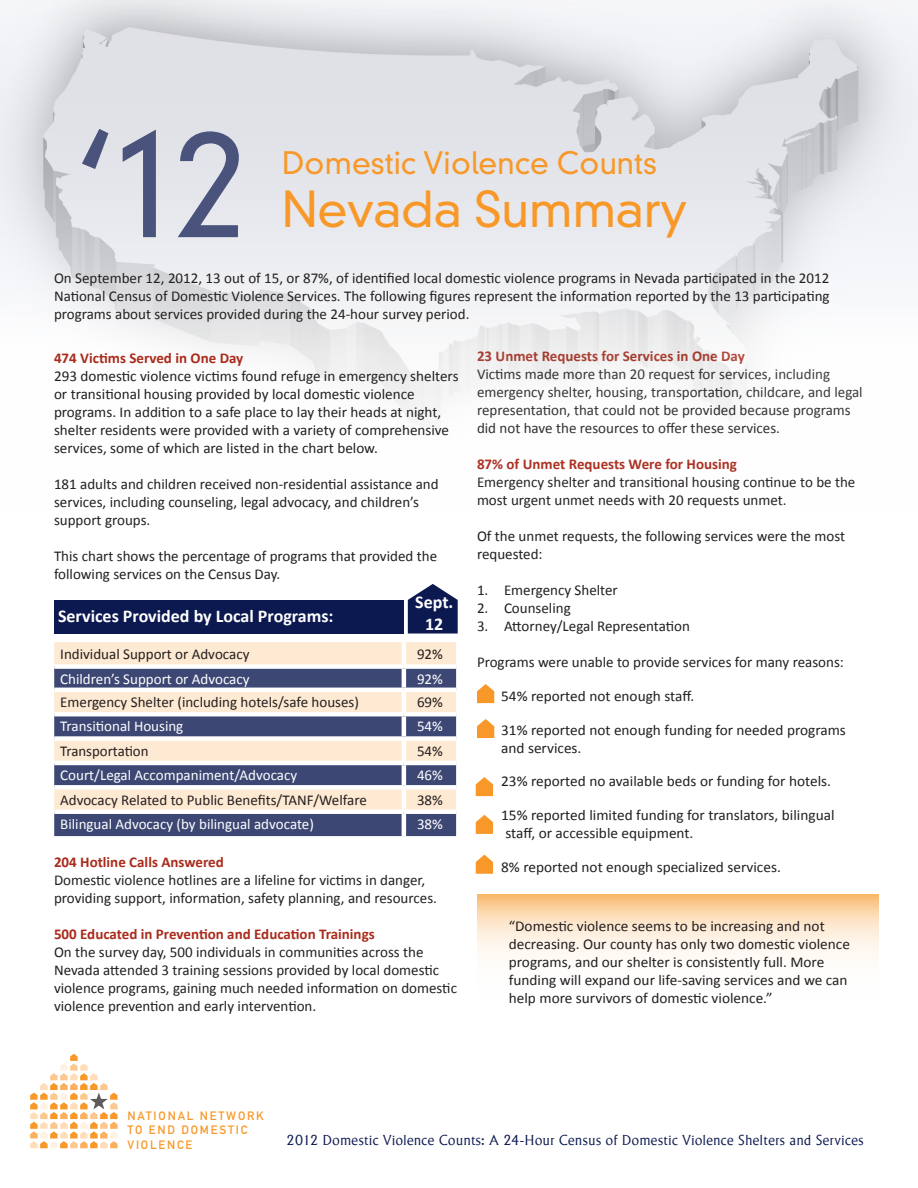
<style>
.page{position:relative;width:918px;height:1188px;background:#fff}
.page>*{position:absolute;margin:0;border:0;box-sizing:border-box;transform-origin:0 0}
.t1{font:300 142.5px "DIN Neuzeit Grotesk Std";color:#49537c}
.t2{font:300 48px "DIN Neuzeit Grotesk Std";color:#f89828}
.t3{font:300 30px "DIN Neuzeit Grotesk Std";color:#f89828}
.t4{font:700 18px "Calibri";color:#fff}
.t5{font:15px/18px "Calibri";color:#231f20}
.t6{font:700 15px "Calibri";color:#aa2b1c}
.t7{font:15px "Calibri";color:#fff}
.t8{font:300 15px "Adelon";letter-spacing:-.005em;color:#0c1950}
.t9{font:12px/14.4px "DIN Mittelschrift Std";letter-spacing:.15em;color:#f8982b}
</style>
<div class="page">
<svg style="left:477px;top:719px;width:17px;height:19px"></svg>
<svg style="left:477px;top:684px;width:17px;height:19px"></svg>
<svg style="left:477px;top:894px;width:402px;height:61px;background:#fce1c2"></svg>
<div style="left:54px;top:600px;width:350px;height:34px;background:#0c1950"></div>
<div style="left:54px;top:642px;width:402px;height:22px;background:#fee9d2"></div>
<svg style="left:54px;top:669px;width:402px;height:167px;background:#908c9c"></svg>
<hr style="left:402px;top:642px;width:4px;height:22px;background:#fff">
<hr style="left:402px;top:669px;width:4px;height:19px;background:#fff">
<hr style="left:54px;top:688px;width:350px;height:4px;background:#fff">
<hr style="left:404px;top:688px;width:52px;height:4px;background:#fff">
<hr style="left:402px;top:692px;width:4px;height:20px;background:#fff">
<hr style="left:54px;top:712px;width:350px;height:4px;background:#fff">
<hr style="left:404px;top:712px;width:52px;height:4px;background:#fff">
<hr style="left:402px;top:716px;width:4px;height:20px;background:#fff">
<div style="left:54px;top:736px;width:350px;height:5px;background:#fff"></div>
<div style="left:404px;top:736px;width:52px;height:5px;background:#fff"></div>
<hr style="left:402px;top:741px;width:4px;height:20px;background:#fff">
<hr style="left:54px;top:761px;width:350px;height:4px;background:#fff">
<hr style="left:404px;top:761px;width:52px;height:4px;background:#fff">
<hr style="left:402px;top:765px;width:4px;height:20px;background:#fff">
<div style="left:54px;top:785px;width:350px;height:5px;background:#fff"></div>
<div style="left:404px;top:785px;width:52px;height:5px;background:#fff"></div>
<hr style="left:402px;top:790px;width:4px;height:19px;background:#fff">
<div style="left:54px;top:809px;width:350px;height:5px;background:#fff"></div>
<div style="left:404px;top:809px;width:52px;height:5px;background:#fff"></div>
<hr style="left:402px;top:814px;width:4px;height:22px;background:#fff">
<svg style="left:408px;top:584px;width:50px;height:50px;background:#35406e"></svg>
<svg style="left:0;top:0;width:918px;height:351px"></svg>
<svg style="left:30px;top:1054px;width:88px;height:94px"></svg>
<svg style="left:476px;top:777px;width:17px;height:19px"></svg>
<svg style="left:476px;top:815px;width:17px;height:19px"></svg>
<svg style="left:476px;top:855px;width:17px;height:19px"></svg>
<p class="t1" style="left:74px;top:100px;width:176px">‘12</p>
<p class="t3" style="left:282px;top:145px;width:376px">Domestic Violence Counts</p>
<p class="t2" style="left:282px;top:180px;width:408px">Nevada Summary</p>
<p class="t5" style="left:54px;top:269px;width:777px;text-align:justify">On September 12, 2012, 13 out of 15, or 87%, of identified local domestic violence programs in Nevada participated in the 2012<br>National Census of Domestic Violence Services. The following figures represent the information reported by the 13 participating programs about services provided during the 24-hour survey period.</p>
<p class="t6" style="left:54px;top:348px;width:191px">474 Victims Served in One Day</p>
<p class="t5" style="left:54px;top:367px;width:406px">293 domestic violence victims found refuge in emergency shelters or transitional housing provided by local domestic violence programs. In addition to a safe place to lay their heads at night, shelter residents were provided with a variety of comprehensive services, some of which are listed in the chart below.</p>
<p class="t5" style="left:54px;top:475px;width:386px">181 adults and children received non-residential assistance and services, including counseling, legal advocacy, and children’s support groups.</p>
<p class="t5" style="left:54px;top:547px;width:385px">This chart shows the percentage of programs that provided the following services on the Census Day.</p>
<p class="t4" style="left:58px;top:604px;width:277px">Services Provided by Local Programs:</p>
<p class="t4" style="left:415px;top:591px;width:40px">Sept.</p>
<p class="t4" style="left:425px;top:613px;width:20px">12</p>
<p class="t5" style="left:60px;top:646px;width:191px">Individual Support or Advocacy</p>
<p class="t5" style="left:417px;top:646px;width:27px">92%</p>
<p class="t7" style="left:60px;top:669px;width:191px">Children’s Support or Advocacy</p>
<p class="t7" style="left:417px;top:669px;width:27px">92%</p>
<p class="t5" style="left:60px;top:693px;width:300px">Emergency Shelter (including hotels/safe houses)</p>
<p class="t5" style="left:417px;top:693px;width:27px">69%</p>
<p class="t7" style="left:60px;top:717px;width:125px">Transitional Housing</p>
<p class="t7" style="left:417px;top:717px;width:27px">54%</p>
<p class="t5" style="left:60px;top:742px;width:90px">Transportation</p>
<p class="t5" style="left:417px;top:742px;width:27px">54%</p>
<p class="t7" style="left:60px;top:766px;width:239px">Court/Legal Accompaniment/Advocacy</p>
<p class="t7" style="left:417px;top:766px;width:27px">46%</p>
<p class="t5" style="left:60px;top:791px;width:308px">Advocacy Related to Public Benefits/TANF/Welfare</p>
<p class="t5" style="left:417px;top:791px;width:27px">38%</p>
<p class="t7" style="left:60px;top:814px;width:255px">Bilingual Advocacy (by bilingual advocate)</p>
<p class="t7" style="left:417px;top:814px;width:27px">38%</p>
<p class="t6" style="left:54px;top:853px;width:171px">204 Hotline Calls Answered</p>
<p class="t5" style="left:54px;top:871px;width:384px">Domestic violence hotlines are a lifeline for victims in danger, providing support, information, safety planning, and resources.</p>
<p class="t6" style="left:54px;top:925px;width:322px">500 Educated in Prevention and Education Trainings</p>
<p class="t5" style="left:54px;top:943px;width:405px">On the survey day, 500 individuals in communities across the Nevada attended 3 training sessions provided by local domestic violence programs, gaining much needed information on domestic violence prevention and early intervention.</p>
<p class="t6" style="left:477px;top:346px;width:269px">23 Unmet Requests for Services in One Day</p>
<p class="t5" style="left:477px;top:365px;width:387px">Victims made more than 20 request for services, including emergency shelter, housing, transportation, childcare, and legal representation, that could not be provided because programs did not have the resources to offer these services.</p>
<p class="t6" style="left:477px;top:454px;width:262px">87% of Unmet Requests Were for Housing</p>
<p class="t5" style="left:477px;top:473px;width:380px">Emergency shelter and transitional housing continue to be the most urgent unmet needs with 20 requests unmet.</p>
<p class="t5" style="left:477px;top:527px;width:370px">Of the unmet requests, the following services were the most requested:</p>
<p class="t5" style="left:477px;top:581px;width:142px">1. Emergency Shelter</p>
<p class="t5" style="left:477px;top:599px;width:95px">2. Counseling</p>
<p class="t5" style="left:477px;top:617px;width:215px">3. Attorney/Legal Representation</p>
<p class="t5" style="left:477px;top:653px;width:368px">Programs were unable to provide services for many reasons:</p>
<p class="t5" style="left:501px;top:687px;width:194px">54% reported not enough staff.</p>
<p class="t5" style="left:501px;top:721px;width:346px">31% reported not enough funding for needed programs and services.</p>
<p class="t5" style="left:501px;top:772px;width:331px">23% reported no available beds or funding for hotels.</p>
<p class="t5" style="left:501px;top:806px;width:335px">15% reported limited funding for translators, bilingual staff, or accessible equipment.</p>
<p class="t5" style="left:501px;top:858px;width:281px">8% reported not enough specialized services.</p>
<p class="t5" style="left:509px;top:917px;width:343px">“Domestic violence seems to be increasing and not decreasing. Our county has only two domestic violence programs, and our shelter is consistently full. More funding will expand our life-saving services and we can help more survivors of domestic violence.”</p>
<p class="t9" style="left:128px;top:1108px;width:138px">NATIONAL NETWORK<br>TO END DOMESTIC<br>VIOLENCE</p>
<p class="t8" style="left:286px;top:1131px;width:579px">2012 Domestic Violence Counts: A 24-Hour Census of Domestic Violence Shelters and Services</p>
</div>
